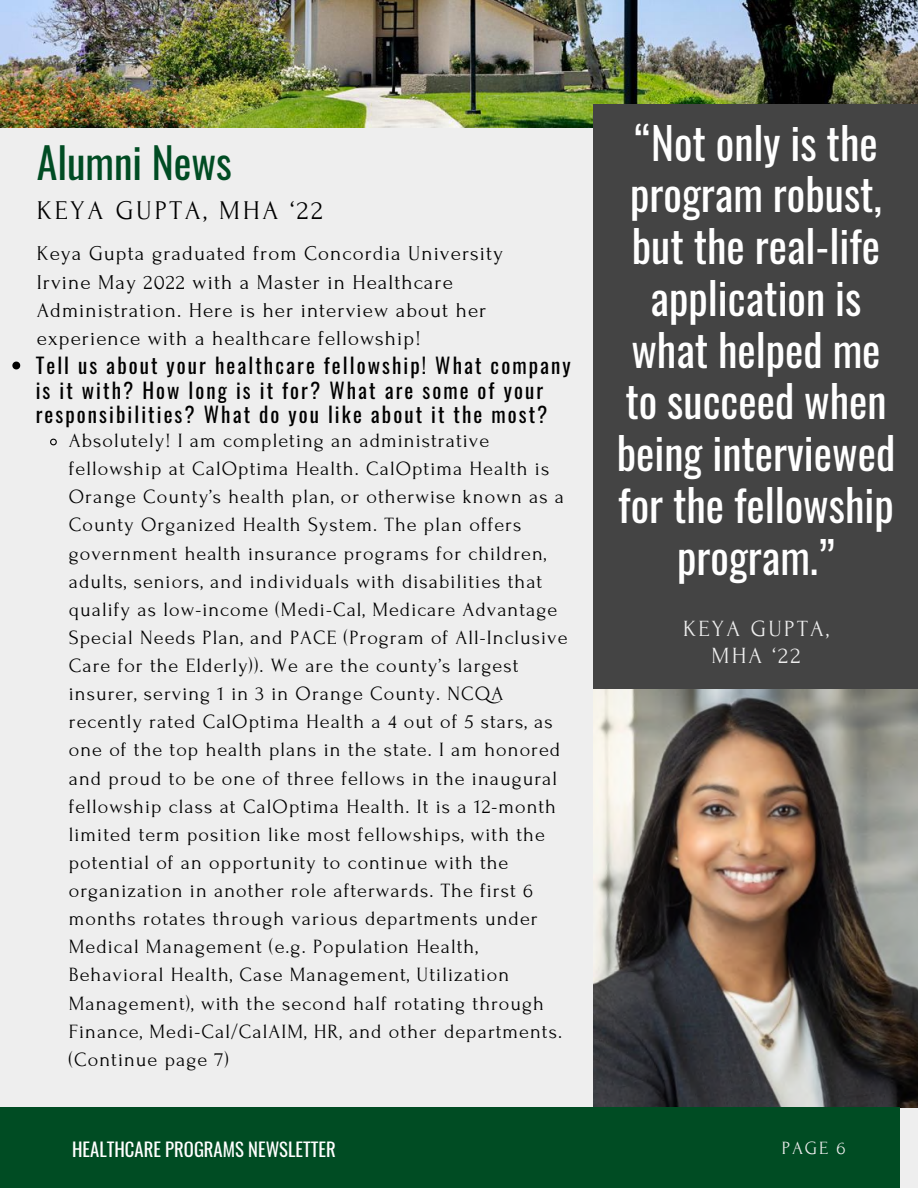
<style>
.page{position:relative;width:918px;height:1188px;background:#eee}
.page>*{position:absolute;margin:0;border:0;box-sizing:border-box;transform-origin:0 0}
.t1{font:43.5px/51.8px "Oswald";color:#fff;text-align:center}
.t2{font:42px "Oswald";color:#004c23}
.t3{font:27px "Forum";letter-spacing:.1em;color:#000}
.t4{font:23.25px/27px "Forum";letter-spacing:.1em;color:#eee;text-align:center}
.t5{font:21px/28.2px "Forum";letter-spacing:.05em;color:#000}
.t6{font:21px/24.8px "Oswald";letter-spacing:.1em;color:#000}
.t7{font:20.25px/28.2px "Forum";letter-spacing:.05em;color:#000}
.t8{font:18.6px "Oswald";color:#fff}
.t9{font:18.6px "Forum";color:#eee}
</style>
<div class="page">
<img style="left:0;top:0;width:918px;height:127px">
<div style="left:594px;top:104px;width:324px;height:585px;background:#444"></div>
<img style="left:594px;top:689px;width:324px;height:419px">
<div style="left:0;top:1107px;width:900px;height:81px;background:#004c23"></div>
<svg style="left:12px;top:362px;width:8px;height:7px"></svg>
<svg style="left:50px;top:438px;width:7px;height:8px"></svg>
<h2 class="t2" style="left:37px;top:130px;width:197px">Alumni News</h2>
<h3 class="t3" style="left:37px;top:196px;width:287px">KEYA GUPTA, MHA ‘22</h3>
<p class="t5" style="left:37px;top:240px;width:468px">Keya Gupta graduated from Concordia University Irvine May 2022 with a Master in Healthcare Administration. Here is her interview about her experience with a healthcare fellowship!</p>
<p class="t6" style="left:36px;top:352px;width:537px">Tell us about your healthcare fellowship! What company is it with? How long is it for? What are some of your responsibilities? What do you like about it the most?</p>
<p class="t7" style="left:69px;top:427px;width:500px">Absolutely! I am completing an administrative fellowship at CalOptima Health. CalOptima Health is Orange County’s health plan, or otherwise known as a County Organized Health System. The plan offers government health insurance programs for children, adults, seniors, and individuals with disabilities that qualify as low-income (Medi-Cal, Medicare Advantage Special Needs Plan, and PACE (Program of All-Inclusive Care for the Elderly)). We are the county’s largest insurer, serving 1 in 3 in Orange County. NCQA recently rated CalOptima Health a 4 out of 5 stars, as one of the top health plans in the state. I am honored and proud to be one of three fellows in the inaugural fellowship class at CalOptima Health. It is a 12-month limited term position like most fellowships, with the potential of an opportunity to continue with the organization in another role afterwards. The first 6 months rotates through various departments under Medical Management (e.g. Population Health, Behavioral Health, Case Management, Utilization Management), with the second half rotating through Finance, Medi-Cal/CalAIM, HR, and other departments. (Continue page 7)</p>
<h1 class="t1" style="left:617px;top:115px;width:280px">“Not only is the program robust, but the real-life application is what helped me to succeed when being interviewed for the fellowship program.”</h1>
<p class="t4" style="left:683px;top:616px;width:148px">KEYA GUPTA,<br>MHA ‘22</p>
<p class="t8" style="left:72px;top:1135px;width:265px">HEALTHCARE PROGRAMS NEWSLETTER</p>
<p class="t9" style="left:782px;top:1138px;width:66px">PAGE 6</p>
</div>
